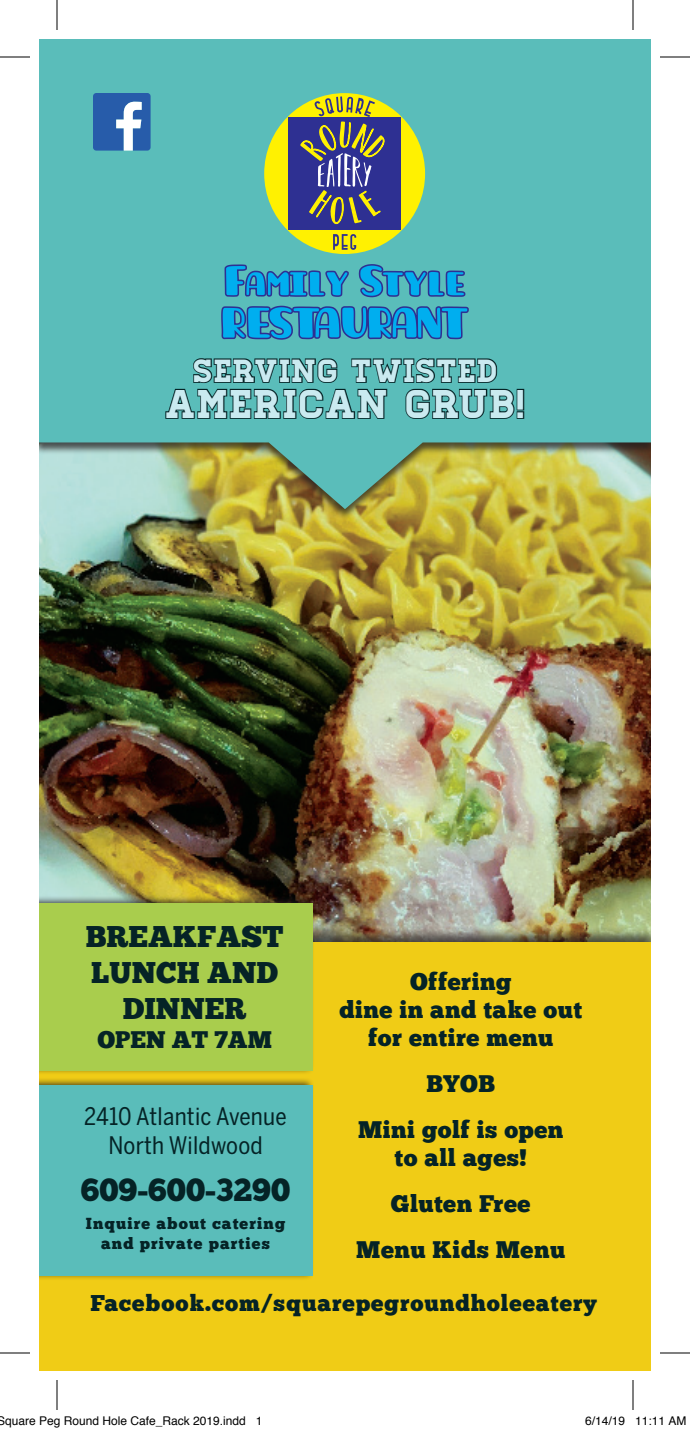
<style>
.page{position:relative;width:690px;height:1431px;background:#fff}
.page>*{position:absolute;margin:0;border:0;box-sizing:border-box;transform-origin:0 0}
.t1{font:40px "Homestead";letter-spacing:.05em;color:#caeaf0}
.t2{font:32px "Homestead";letter-spacing:.05em;color:#caeaf0}
.t3{font:32px "Chunk Five";color:#052326}
.t4{font:30px/36px "Chunk Five";color:#052326;text-align:center}
.t5{font:24px/46px "Chunk Five";letter-spacing:.02em;color:#052326;text-align:center}
.t6{font:24px/28.8px "Benton Sans Cond";letter-spacing:.01em;color:#052326;text-align:center}
.t7{font:24px "Chunk Five";color:#052326}
.t8{font:22.8px "Chunk Five";letter-spacing:.04em;color:#052326}
.t9{font:16px/19.2px "Chunk Five";letter-spacing:.07em;color:#052326;text-align:center}
.t10{font:12px "Helvetica";color:#000}
</style>
<div class="page">
<img style="left:39px;top:521px;width:612px;height:406px">
<div style="left:39px;top:39px;width:612px;height:482px;background:#231f20;opacity:.75"></div>
<svg style="left:39px;top:39px;width:612px;height:470px;background:#68bcad"></svg>
<svg style="left:221px;top:262px;width:248px;height:78px;background:#309bc5"></svg>
<div style="left:264px;top:93px;width:161px;height:161px;background:#fff101;border-radius:50%"></div>
<div style="left:289px;top:117px;width:112px;height:113px;background:#2e3092"></div>
<svg style="left:333px;top:234px;width:23px;height:16px"></svg>
<svg style="left:300px;top:93px;width:86px;height:132px"></svg>
<div style="left:39px;top:943px;width:612px;height:428px;background:#f0cc16"></div>
<svg style="left:164px;top:357px;width:352px;height:63px;background:#3f8d8c"></svg>
<div style="left:517px;top:389px;width:7px;height:21px;border:2px solid #052326"></div>
<div style="left:517px;top:411px;width:7px;height:8px;border:2px solid #052326"></div>
<div style="left:39px;top:896px;width:276px;height:179px;background:#231f20;opacity:.75"></div>
<div style="left:39px;top:904px;width:274px;height:167px;background:#a9cd4d"></div>
<div style="left:39px;top:1077px;width:276px;height:204px;background:#231f20;opacity:.75"></div>
<div style="left:39px;top:1085px;width:274px;height:191px;background:#5abdba"></div>
<svg style="left:93px;top:93px;width:58px;height:58px"></svg>
<hr style="left:0;top:57px;width:30px;height:1px;background:#000">
<hr style="left:660px;top:57px;width:30px;height:1px;background:#000">
<hr style="left:0;top:1353px;width:30px;height:1px;background:#000">
<hr style="left:660px;top:1353px;width:30px;height:1px;background:#000">
<hr style="left:57px;top:0;width:1px;height:30px;background:#000">
<hr style="left:57px;top:1380px;width:1px;height:30px;background:#000">
<hr style="left:633px;top:0;width:1px;height:30px;background:#000">
<hr style="left:633px;top:1380px;width:1px;height:30px;background:#000">
<h2 class="t2" style="left:194px;top:352px;width:305px">SERVING TWISTED</h2>
<h1 class="t1" style="left:166px;top:380px;width:361px">AMERICAN GRUB!</h1>
<p class="t4" style="left:86px;top:920px;width:199px">BREAKFAST<br>LUNCH AND<br>DINNER</p>
<p class="t7" style="left:97px;top:1028px;width:176px">OPEN AT 7AM</p>
<p class="t5" style="left:339px;top:969px;width:244px;line-height:28px">Offering<br>dine in and take out for entire menu</p>
<p class="t5" style="left:358px;top:1062px;width:207px">BYOB<br>Mini golf is open</p>
<p class="t5" style="left:356px;top:1136px;width:210px">to all ages!<br>Gluten Free<br>Menu Kids Menu</p>
<p class="t8" style="left:90px;top:1292px;width:508px">Facebook.com/squarepegroundholeeatery</p>
<p class="t6" style="left:84px;top:1102px;width:204px">2410 Atlantic Avenue<br>North Wildwood</p>
<h2 class="t3" style="left:81px;top:1175px;width:211px">609-600-3290</h2>
<p class="t9" style="left:86px;top:1215px;width:201px">Inquire about catering and private parties</p>
<p class="t10" style="left:-3px;top:1412px;width:267px">Square Peg Round Hole Cafe_Rack 2019.indd 1</p>
<p class="t10" style="left:585px;top:1412px;width:103px">6/14/19 11:11 AM</p>
</div>
